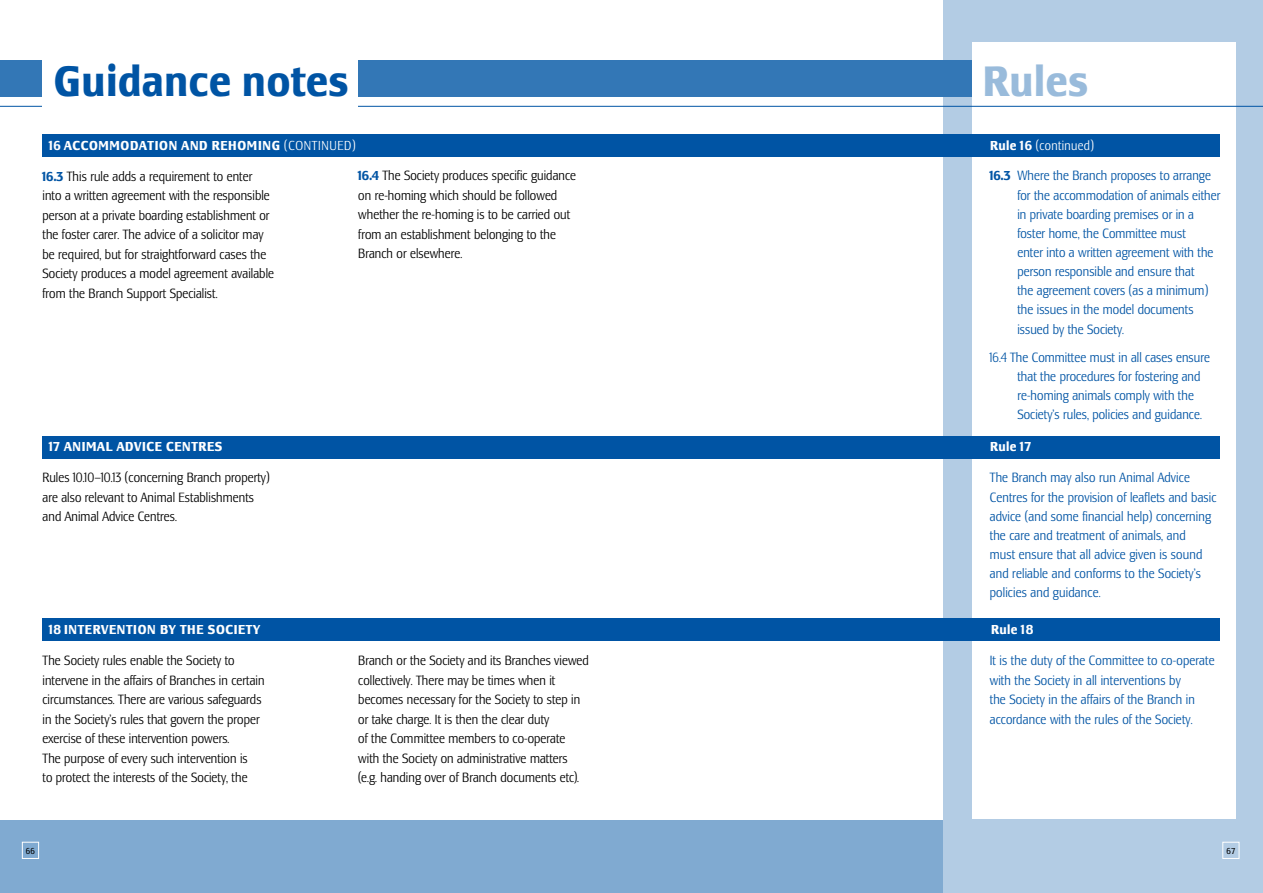
<style>
.page{position:relative;width:1263px;height:893px;background:#fff}
.page>*{position:absolute;margin:0;border:0;box-sizing:border-box;transform-origin:0 0}
.t1{font:700 condensed 44.25px "Lesmore";letter-spacing:.015em;color:#0054a4}
.t2{font:700 condensed 44.25px "Lesmore";color:#99bbdb}
.t3{font:300 condensed 13.5px/19.5px "Lesmore";letter-spacing:.005em;color:#000}
.t4{font:300 condensed 13.5px/19.2px "Lesmore";letter-spacing:.005em;color:#0054a4}
.t5{font:700 condensed 13.5px "Lesmore";letter-spacing:.05em;color:#fff}
.t6{font:700 condensed 13.5px "Lesmore";letter-spacing:.075em;color:#fff}
.t7{font:300 condensed 13.2px "Lesmore";letter-spacing:.025em;color:#fff}
.t8{font:condensed 9px "Lesmore";color:#000}
.s1{font-weight:300;font-size:13.2px}
.s2{font-weight:700;font-size:13.5px}
.s3{font-weight:700;color:#0054a4}
.s4{font-weight:700}
</style>
<div class="page">
<div style="left:0;top:821px;width:1263px;height:72px;background:#80aad1"></div>
<div style="left:22px;top:842px;width:17px;height:17px;border:1px solid #fff"></div>
<div style="left:944px;top:0;width:319px;height:893px;background:#b3cce4"></div>
<div style="left:973px;top:43px;width:263px;height:776px;background:#fff"></div>
<div style="left:0;top:60px;width:972px;height:36px;background:#3377b6"></div>
<hr style="left:0;top:106px;width:1263px;height:1px;background:#0054a4">
<div style="left:43px;top:60px;width:315px;height:47px;background:#fff"></div>
<div style="left:43px;top:134px;width:1177px;height:22px;background:#0054a4"></div>
<div style="left:43px;top:436px;width:1177px;height:22px;background:#0054a4"></div>
<div style="left:43px;top:619px;width:1177px;height:22px;background:#0054a4"></div>
<div style="left:1222px;top:842px;width:17px;height:17px;border:1px solid #fff"></div>
<h1 class="t1" style="left:54px;top:56px;width:296px">GUIDANCE NOTES</h1>
<h1 class="t2" style="left:983px;top:56px;width:107px">RULES</h1>
<p class="t5" style="left:49px;top:137px;width:247px">16 ACCOMMODATION AND REHOMING <span class="s1">(continue</span></p>
<p class="t7" style="left:344px;top:137px;width:13px">d)</p>
<p class="t7" style="left:990px;top:137px;width:105px"><span class="s2">RULE 16</span> (continued)</p>
<p class="t3" style="left:43px;top:166px;width:233px"><span class="s3">16.3</span> This rule adds a requirement to enter into a written agreement with the responsible person at a private boarding establishment or the foster carer. The advice of a solicitor may be required, but for straightforward cases the Society produces a model agreement available from the Branch Support Specialist.</p>
<p class="t3" style="left:358px;top:166px;width:219px"><span class="s3">16.4</span> The Society produces specific guidance on re-homing which should be followed whether the re-homing is to be carried out from an establishment belonging to the Branch or elsewhere.</p>
<p class="t4" style="left:1017px;top:166px;width:204px;text-indent:-28px"><span class="s4">16.3</span> Where the Branch proposes to arrange for the accommodation of animals either in private boarding premises or in a foster home, the Committee must<br>enter into a written agreement with the person responsible and ensure that<br>the agreement covers (as a minimum) the issues in the model documents issued by the Society.</p>
<p class="t4" style="left:1017px;top:347px;width:194px;text-indent:-28px">16.4 The Committee must in all cases ensure that the procedures for fostering and re-homing animals comply with the Society’s rules, policies and guidance.</p>
<p class="t6" style="left:49px;top:439px;width:173px">17 ANIMAL ADVICE CENTRES</p>
<p class="t5" style="left:990px;top:439px;width:42px">RULE 17</p>
<p class="t4" style="left:990px;top:468px;width:228px">The Branch may also run Animal Advice Centres for the provision of leaflets and basic advice (and some financial help) concerning the care and treatment of animals, and<br>must ensure that all advice given is sound and reliable and conforms to the Society’s policies and guidance.</p>
<p class="t3" style="left:43px;top:468px;width:229px">Rules 10.10–10.13 (concerning Branch property) are also relevant to Animal Establishments and Animal Advice Centres.</p>
<p class="t5" style="left:49px;top:622px;width:211px">18 INTERVENTION BY THE SOCI ETY</p>
<p class="t5" style="left:991px;top:622px;width:44px">RULE 18</p>
<p class="t3" style="left:43px;top:651px;width:224px">The Society rules enable the Society to intervene in the affairs of Branches in certain circumstances. There are various safeguards in the Society’s rules that govern the proper exercise of these intervention powers.<br>The purpose of every such intervention is<br>to protect the interests of the Society, the</p>
<p class="t3" style="left:358px;top:651px;width:232px">Branch or the Society and its Branches viewed collectively. There may be times when it becomes necessary for the Society to step in or take charge. It is then the clear duty<br>of the Committee members to co-operate with the Society on administrative matters (e.g. handing over of Branch documents etc).</p>
<p class="t4" style="left:990px;top:651px;width:226px">It is the duty of the Committee to co-operate with the Society in all interventions by<br>the Society in the affairs of the Branch in accordance with the rules of the Society.</p>
<p class="t8" style="left:26px;top:846px;width:10px">66</p>
<p class="t8" style="left:1226px;top:846px;width:10px">67</p>
</div>
